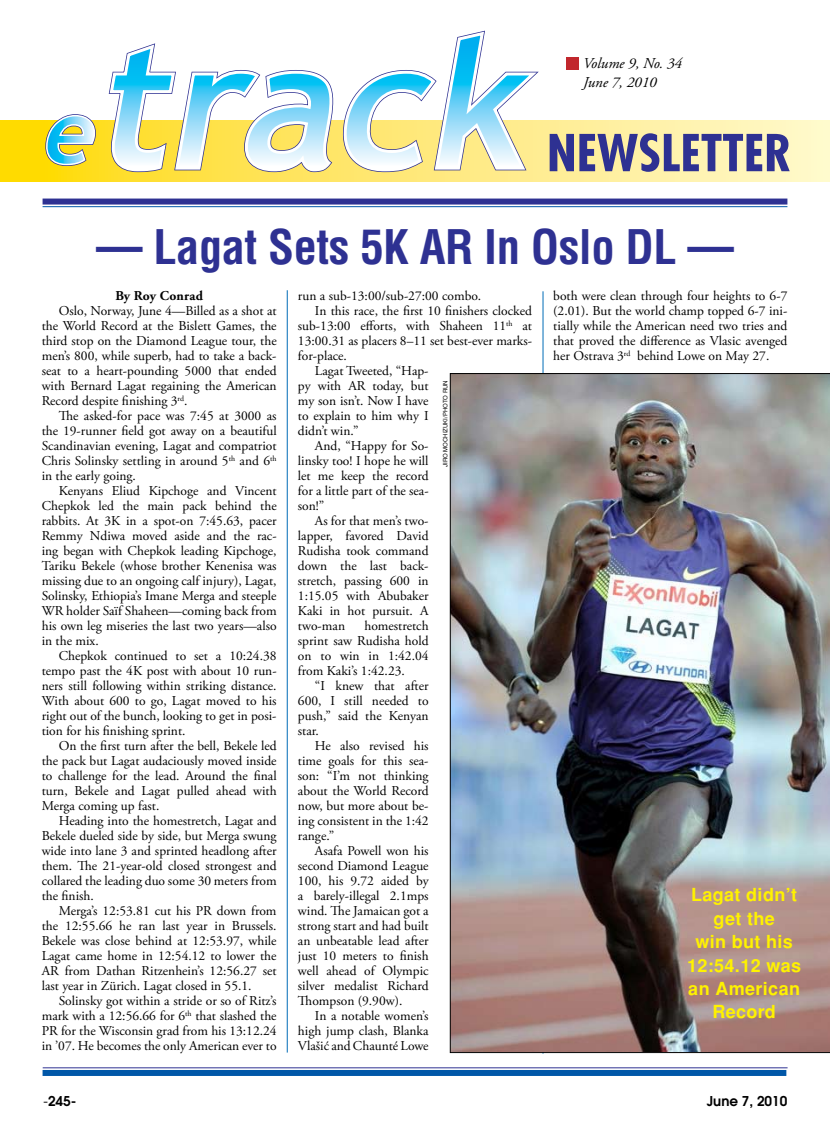
<style>
.page{position:relative;width:830px;height:1127px;background:#fff}
.page>*{position:absolute;margin:0;border:0;box-sizing:border-box;transform-origin:0 0}
.t1{font:700 condensed 46.5px "Helvetica";letter-spacing:-.01em;color:#2e3192}
.t2{font:700 18px/23.4px "Helvetica";letter-spacing:.02em;color:#fff200;text-align:center}
.t3{font:italic 15px/19.5px "Adobe Garamond Pro";color:#000}
.t4{font:13.5px/15px "Adobe Garamond Pro";color:#000;text-align:justify}
.t5{font:600 13.5px "Avant Garde";color:#000}
.t6{font:700 13.5px "Adobe Garamond Pro";letter-spacing:.015em;color:#000}
.t7{font:6px "Helvetica";color:#000}
.s1{font-weight:400}
</style>
<div class="page">
<hr style="left:287px;top:290px;width:1px;height:762px;background:#006cb7">
<div style="left:566px;top:57px;width:12px;height:12px;background:#c1272d"></div>
<svg style="left:0;top:120px;width:829px;height:62px;background:#feea75"></svg>
<hr style="left:542px;top:291px;width:1px;height:762px;background:#006cb7">
<img style="left:449px;top:373px;width:380px;height:680px">
<hr style="left:43px;top:1067px;width:744px;height:1px;background:#2e3192">
<div style="left:43px;top:1070px;width:743px;height:6px;background:#0057a8"></div>
<div style="left:43px;top:199px;width:744px;height:6px;background:#2e3192"></div>
<hr style="left:43px;top:206px;width:744px;height:1px;background:#0057a8">
<svg style="left:106px;top:120px;width:438px;height:54px"></svg>
<svg style="left:108px;top:30px;width:432px;height:143px"></svg>
<svg style="left:43px;top:114px;width:54px;height:53px;background:#b0d1a2"></svg>
<svg style="left:549px;top:133px;width:240px;height:39px;background:#8e8a9e"></svg>
<p class="t3" style="left:583px;top:54px;width:100px">Volume 9, No. 34<br>June 7, 2010</p>
<h1 class="t1" style="left:96px;top:218px;width:639px">— Lagat Sets 5K AR In Oslo DL —</h1>
<p class="t6" style="left:115px;top:288px;width:89px">By Roy Conrad</p>
<p class="t4" style="left:42px;top:304px;width:236px;text-indent:17px">Oslo, Norway, June 4—Billed as a shot at the World Record at the Bislett Games, the third stop on the Diamond League tour, the men’s 800, while superb, had to take a back&shy;seat to a heart-pounding 5000 that ended with Bernard Lagat regaining the American Record despite finishing 3<sup>rd</sup>.</p>
<p class="t4" style="left:42px;top:409px;width:236px;text-indent:17px">The asked-for pace was 7:45 at 3000 as the 19-runner field got away on a beautiful Scandinavian evening, Lagat and compatriot Chris Solinsky settling in around 5<sup>th</sup> and 6<sup>th </sup>in the early going.</p>
<p class="t4" style="left:42px;top:484px;width:236px;text-indent:17px">Kenyans Eliud Kipchoge and Vincent Chepkok led the main pack behind the rabbits. At 3K in a spot-on 7:45.63, pacer Remmy Ndiwa moved aside and the rac&shy;ing began with Chepkok leading Kipchoge, Tariku Bekele (whose brother Kenenisa was missing due to an ongoing calf injury), Lagat, Solinsky, Ethiopia’s Imane Merga and steeple WR holder Saïf Shaheen—coming back from his own leg miseries the last two years—also in the mix.</p>
<p class="t4" style="left:42px;top:649px;width:236px;text-indent:17px">Chepkok continued to set a 10:24.38 tempo past the 4K post with about 10 run&shy;ners still following within striking distance.<br>With about 600 to go, Lagat moved to his right out of the bunch, looking to get in posi&shy;tion for his finishing sprint.</p>
<p class="t4" style="left:42px;top:739px;width:236px;text-indent:17px">On the first turn after the bell, Bekele led the pack but Lagat audaciously moved inside to challenge for the lead. Around the final turn, Bekele and Lagat pulled ahead with Merga coming up fast.</p>
<p class="t4" style="left:42px;top:814px;width:236px;text-indent:17px">Heading into the homestretch, Lagat and Bekele dueled side by side, but Merga swung wide into lane 3 and sprinted headlong after them. The 21-year-old closed strongest and collared the leading duo some 30 meters from the finish.</p>
<p class="t4" style="left:42px;top:904px;width:236px;text-indent:17px">Merga’s 12:53.81 cut his PR down from the 12:55.66 he ran last year in Brussels.<br>Bekele was close behind at 12:53.97, while Lagat came home in 12:54.12 to lower the AR from Dathan Ritzenhein’s 12:56.27 set last year in Zürich. Lagat closed in 55.1.</p>
<p class="t4" style="left:42px;top:994px;width:236px;text-indent:17px">Solinsky got within a stride or so of Ritz’s mark with a 12:56.66 for 6<sup>th</sup> that slashed the PR for the Wisconsin grad from his 13:12.24 in ’07. He becomes the only American ever to</p>
<p class="t4" style="left:298px;top:289px;width:185px">run a sub-13:00/sub-27:00 combo.</p>
<p class="t4" style="left:315px;top:304px;width:218px">In this race, the first 10 finishers clocked</p>
<p class="t4" style="left:298px;top:319px;width:235px">sub-13:00 efforts, with Shaheen 11<sup>th</sup> at</p>
<p class="t4" style="left:298px;top:334px;width:235px">13:00.31 as placers 8–11 set best-ever marks-</p>
<p class="t4" style="left:298px;top:349px;width:51px">for-place.</p>
<p class="t4" style="left:315px;top:364px;width:115px">Lagat Tweeted, “Hap-</p>
<p class="t4" style="left:298px;top:379px;width:132px">py with AR today, but</p>
<p class="t4" style="left:298px;top:394px;width:132px">my son isn’t. Now I have</p>
<p class="t4" style="left:298px;top:409px;width:132px">to explain to him why I</p>
<p class="t4" style="left:298px;top:424px;width:62px">didn’t win.”</p>
<p class="t4" style="left:315px;top:439px;width:115px">And, “Happy for So-</p>
<p class="t4" style="left:298px;top:454px;width:132px">linsky too! I hope he will</p>
<p class="t4" style="left:298px;top:469px;width:132px">let me keep the record</p>
<p class="t4" style="left:298px;top:484px;width:132px">for a little part of the sea-</p>
<p class="t4" style="left:298px;top:499px;width:28px">son!”</p>
<p class="t4" style="left:315px;top:514px;width:115px">As for that men’s two-</p>
<p class="t4" style="left:298px;top:529px;width:132px">lapper, favored David</p>
<p class="t4" style="left:298px;top:544px;width:132px">Rudisha took command</p>
<p class="t4" style="left:298px;top:559px;width:132px">down the last back-</p>
<p class="t4" style="left:298px;top:574px;width:132px">stretch, passing 600 in</p>
<p class="t4" style="left:298px;top:589px;width:132px">1:15.05 with Abubaker</p>
<p class="t4" style="left:298px;top:604px;width:132px">Kaki in hot pursuit. A</p>
<p class="t4" style="left:298px;top:619px;width:49px">two-man</p>
<p class="t7" style="left:441px;top:467px;width:88px;rotate:-90deg">JIRO MOCHIZUKI/PHOTO RUN</p>
<p class="t4" style="left:298px;top:619px;width:132px;text-indent:66px">homestretch sprint saw Rudisha hold on to win in 1:42.04 from Kaki’s 1:42.23.</p>
<p class="t4" style="left:298px;top:679px;width:132px;text-indent:17px">“I knew that after 600, I still needed to push,” said the Kenyan star.</p>
<p class="t4" style="left:298px;top:739px;width:132px;text-indent:17px">He also revised his time goals for this sea&shy;son: “I’m not thinking about the World Record now, but more about be&shy;ing consistent in the 1:42 range.”</p>
<p class="t4" style="left:298px;top:844px;width:132px;text-indent:17px">Asafa Powell won his second Diamond League 100, his 9.72 aided by a barely-illegal 2.1mps wind. The Jamaican got a strong start and had built an unbeatable lead after just 10 meters to finish well ahead of Olympic silver medalist Richard Thompson (9.90w).</p>
<p class="t4" style="left:298px;top:1009px;width:132px;text-indent:17px">In a notable women’s high jump clash, Blanka Vlašić and Chaunté Lowe</p>
<p class="t4" style="left:553px;top:289px;width:235px">both were clean through four heights to 6-7 (2.01). But the world champ topped 6-7 ini&shy;tially while the American need two tries and that proved the difference as Vlasic avenged her Ostrava 3<sup>rd</sup> behind Lowe on May 27.</p>
<h2 class="t2" style="left:686px;top:883px;width:116px">Lagat didn’t get the<br>win but his<br>12:54.12 was an American<br>Record</h2>
<p class="t5" style="left:44px;top:1092px;width:34px"><span class="s1">-</span>245-</p>
<p class="t5" style="left:706px;top:1092px;width:82px">June 7, 2010</p>
</div>
